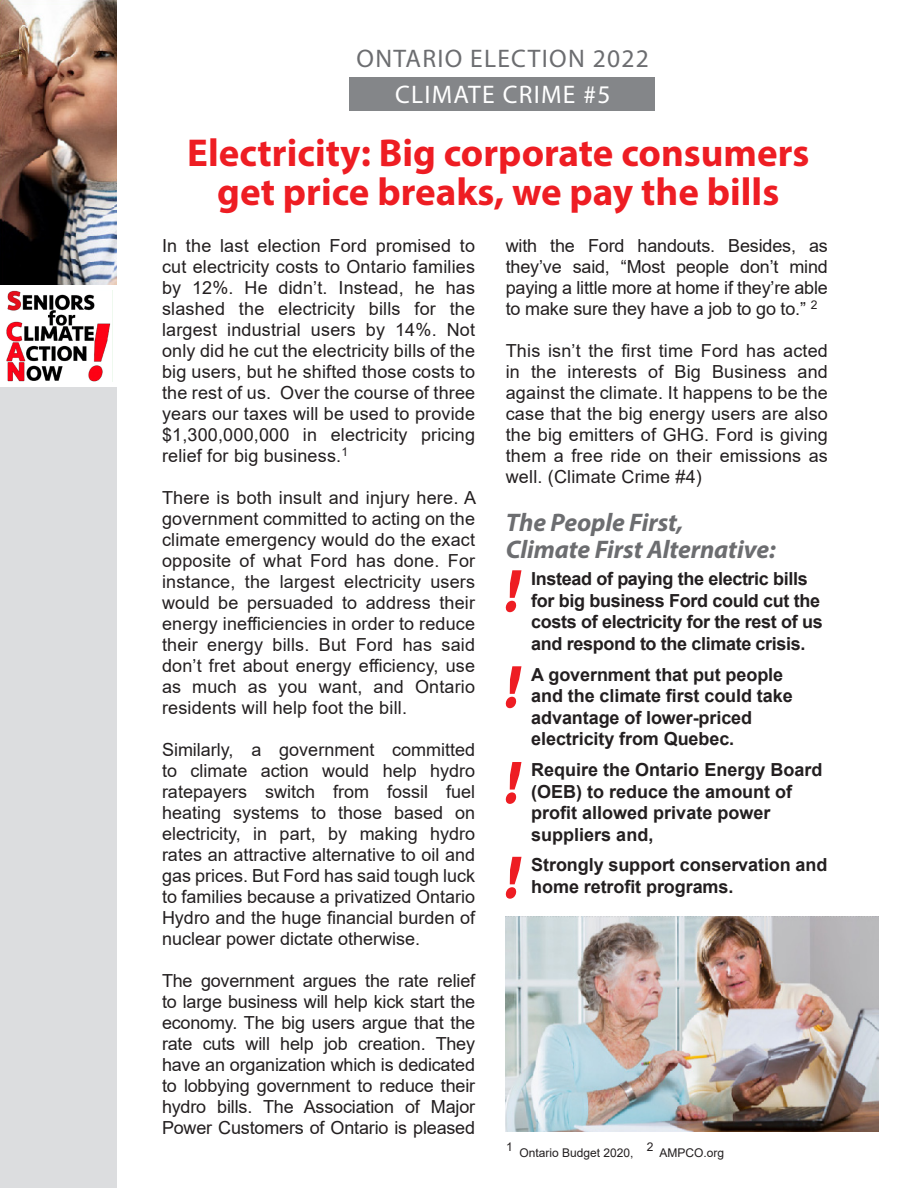
<style>
.page{position:relative;width:918px;height:1188px;background:#fff}
.page>*{position:absolute;margin:0;border:0;box-sizing:border-box;transform-origin:0 0}
.Titles__Red{font:700 39px/39px "Myriad Pro";color:#ee1d23;text-align:center}
.Sub_Titles__Grey{font:italic 700 25.5px "Myriad Pro";letter-spacing:-.005em;color:#6c6d70}
.Election_Title__Grey{font:25.5px/36px "Myriad Pro";letter-spacing:.05em;color:#6c6d70;text-align:center}
.Body_Text{font:18px/21px "Arial";letter-spacing:.005em;color:#231f20;text-align:justify}
.Needs__Black{font:700 18px/21.6px "Arial";letter-spacing:-.005em;color:#231f20}
.Footnotes{font:12px "Arial";color:#231f20}
.s1{color:#fff}
</style>
<div class="page">
<div style="left:0;top:0;width:117px;height:1188px;background:#dcdddf"></div>
<img style="left:0;top:0;width:117px;height:285px">
<img style="left:506px;top:917px;width:372px;height:214px">
<div style="left:349px;top:77px;width:306px;height:33px;background:#848689"></div>
<div style="left:0;top:285px;width:117px;height:102px;background:#fff"></div>
<img style="left:6px;top:290px;width:105px;height:92px">
<svg style="left:505px;top:570px;width:16px;height:42px"></svg>
<svg style="left:505px;top:666px;width:16px;height:42px"></svg>
<svg style="left:505px;top:762px;width:16px;height:42px"></svg>
<svg style="left:505px;top:857px;width:17px;height:42px"></svg>
<p class="Election_Title__Grey" style="left:357px;top:40px;width:294px">ONTARIO ELECTION 2022<br><span class="s1">CLIMATE CRIME #5</span></p>
<p class="Titles__Red" style="left:187px;top:132px;width:624px">Electricity: Big corporate consumers get price breaks, we pay the bills</p>
<p class="Body_Text" style="left:162px;top:235px;width:315px">In the last election Ford promised to cut electricity costs to Ontario families by 12%. He didn’t. Instead, he has slashed the electricity bills for the largest industrial users by 14%. Not only did he cut the electricity bills of the big users, but he shifted those costs to the rest of us. Over the course of three years our taxes will be used to provide $1,300,000,000 in electricity pricing relief for big business.<sup>1</sup></p>
<p class="Body_Text" style="left:162px;top:487px;width:316px">There is both insult and injury here. A government committed to acting on the climate emergency would do the exact opposite of what Ford has done. For instance, the largest electricity users would be persuaded to address their energy inefficiencies in order to reduce their energy bills. But Ford has said don’t fret about energy efficiency, use as much as you want, and Ontario residents will help foot the bill.</p>
<p class="Body_Text" style="left:162px;top:739px;width:315px">Similarly, a government committed to climate action would help hydro ratepayers switch from fossil fuel heating systems to those based on electricity, in part, by making hydro rates an attractive alternative to oil and gas prices. But Ford has said tough luck to families because a privatized Ontario Hydro and the huge financial burden of nuclear power dictate otherwise.</p>
<p class="Body_Text" style="left:162px;top:970px;width:315px">The government argues the rate relief to large business will help kick start the economy. The big users argue that the rate cuts will help job creation. They have an organization which is dedicated to lobbying government to reduce their hydro bills. The Association of Major Power Customers of Ontario is pleased</p>
<p class="Body_Text" style="left:506px;top:235px;width:324px">with the Ford handouts. Besides, as they’ve said, “Most people don’t mind paying a little more at home if they’re able to make sure they have a job to go to.” <sup>2</sup></p>
<p class="Body_Text" style="left:506px;top:340px;width:324px">This isn’t the first time Ford has acted in the interests of Big Business and against the climate. It happens to be the case that the big energy users are also the big emitters of GHG. Ford is giving them a free ride on their emissions as well. (Climate Crime #4)</p>
<p class="Sub_Titles__Grey" style="left:506px;top:505px;width:179px">The People First,</p>
<p class="Sub_Titles__Grey" style="left:506px;top:532px;width:271px">Climate First Alternative:</p>
<p class="Needs__Black" style="left:531px;top:568px;width:293px">Instead of paying the electric bills for big business Ford could cut the costs of electricity for the rest of us and respond to the climate crisis.</p>
<p class="Needs__Black" style="left:531px;top:664px;width:263px">A government that put people and the climate first could take advantage of lower-priced electricity from Quebec.</p>
<p class="Needs__Black" style="left:531px;top:759px;width:293px">Require the Ontario Energy Board (OEB) to reduce the amount of profit allowed private power suppliers and,</p>
<p class="Needs__Black" style="left:531px;top:854px;width:298px">Strongly support conservation and home retrofit programs.</p>
<p class="Footnotes" style="left:506px;top:1139px;width:8px">1</p>
<p class="Footnotes" style="left:519px;top:1145px;width:116px">Ontario Budget 2020,</p>
<p class="Footnotes" style="left:647px;top:1139px;width:8px">2</p>
<p class="Footnotes" style="left:660px;top:1145px;width:66px">AMPCO.org</p>
</div>
